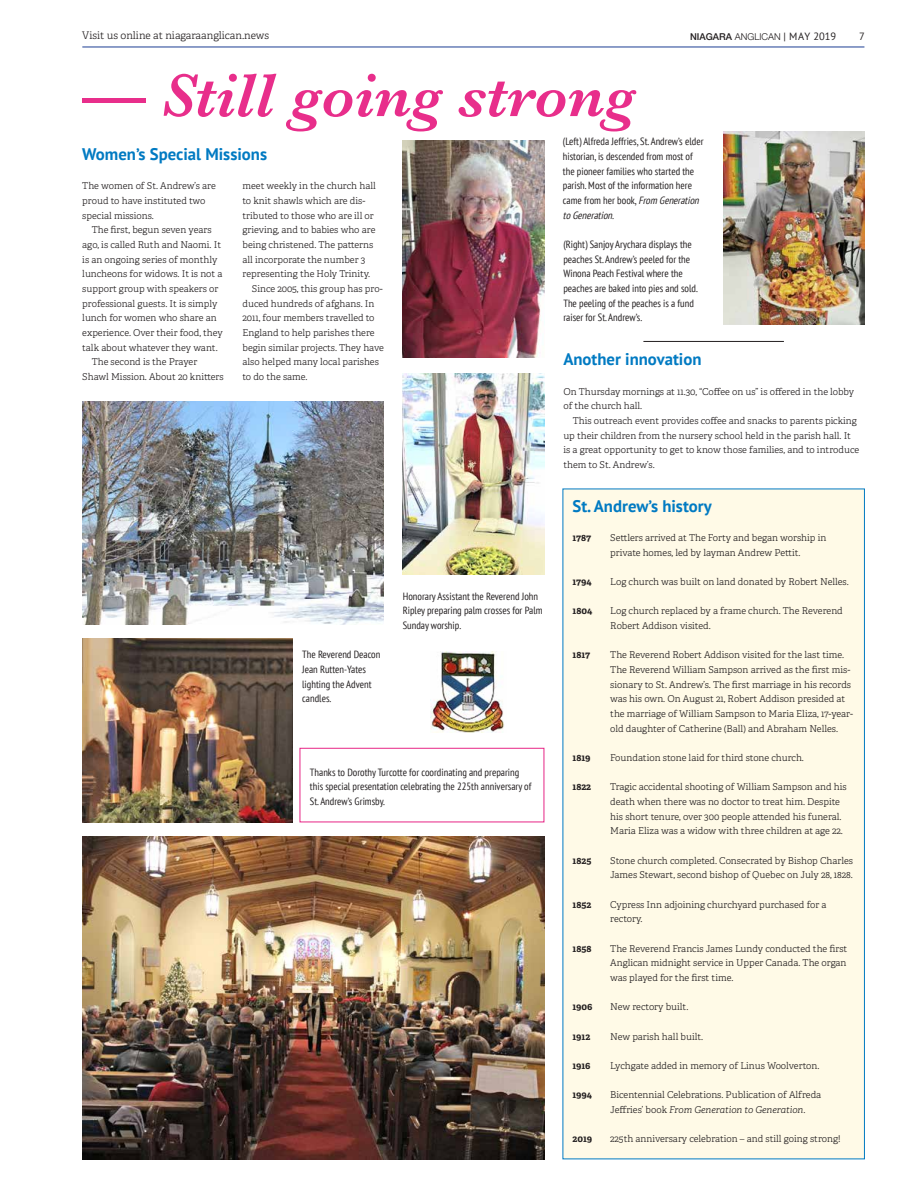
<style>
.page{position:relative;width:918px;height:1188px;background:#fff}
.page>*{position:absolute;margin:0;border:0;box-sizing:border-box;transform-origin:0 0}
.t1{font:italic 600 62.85px "Baskerville";color:#e82e8b}
.t2{font:700 16.8px "PT Sans";color:#007ac2}
.t3{font:condensed 10.5px/14.7px "PT Sans";color:#231f20}
.t4{font:300 10.5px "Adelle";color:#231f20}
.t5{font:10.5px "PT Sans";color:#231f20}
.t6{font:300 9.45px/14.7px "Adelle";color:#231f20}
.t7{font:700 9.45px "Adelle";letter-spacing:-.005em;color:#231f20}
.t8{font:300 9.45px "Helvetica Neue";color:#231f20}
.s1{font-weight:500}
.s2{font-family:"PT Sans";font-weight:400;font-size:10.5px}
.s3{font-style:italic}
</style>
<div class="page">
<hr style="left:82px;top:47px;width:782px;height:1px;background:#1c3e94">
<div style="left:563px;top:489px;width:301px;height:670px;background:#fffae7"></div>
<div style="left:299px;top:748px;width:245px;height:74px;border:1px solid #e82e8b"></div>
<img style="left:403px;top:374px;width:141px;height:201px">
<img style="left:82px;top:639px;width:211px;height:183px">
<img style="left:82px;top:836px;width:462px;height:323px">
<img style="left:403px;top:141px;width:141px;height:217px">
<img style="left:82px;top:402px;width:302px;height:223px">
<img style="left:723px;top:132px;width:142px;height:192px">
<img style="left:431px;top:652px;width:73px;height:81px">
<hr style="left:643px;top:341px;width:141px;height:1px;background:#231f20">
<p class="t4" style="left:82px;top:29px;width:188px">Visit us online at niagaraanglican.news</p>
<p class="t8" style="left:690px;top:31px;width:148px"><span class="s1">NIAGARA</span> ANGLICAN <span class="s2">| MAY 2019</span></p>
<p class="t5" style="left:859px;top:29px;width:7px">7</p>
<h1 class="t1" style="left:82px;top:59px;width:555px">— Still going strong</h1>
<h2 class="t2" style="left:82px;top:143px;width:186px">Women’s Special Missions</h2>
<p class="t6" style="left:82px;top:179px;width:135px">The women of St. Andrew’s are proud to have instituted two special missions.</p>
<p class="t6" style="left:92px;top:223px;width:121px">The first, begun seven years</p>
<p class="t6" style="left:82px;top:237px;width:140px">ago, is called Ruth and Naomi. It</p>
<p class="t6" style="left:82px;top:252px;width:137px">is an ongoing series of monthly</p>
<p class="t6" style="left:82px;top:267px;width:142px">luncheons for widows. It is not a</p>
<p class="t6" style="left:82px;top:281px;width:138px">support group with speakers or</p>
<p class="t6" style="left:82px;top:296px;width:137px">professional guests. It is simply</p>
<p class="t6" style="left:82px;top:311px;width:136px">lunch for women who share an</p>
<p class="t6" style="left:82px;top:325px;width:142px">experience. Over their food, they</p>
<p class="t6" style="left:82px;top:340px;width:137px">talk about whatever they want.</p>
<p class="t6" style="left:92px;top:355px;width:107px">The second is the Prayer</p>
<p class="t6" style="left:82px;top:369px;width:143px">Shawl Mission. About 20 knitters</p>
<p class="t3" style="left:563px;top:134px;width:142px">(Left) Alfreda Jeffries, St. Andrew’s elder historian, is descended from most of the pioneer families who started the parish. Most of the information here came from her book, <span class="s3">From Generation toGeneration.</span></p>
<p class="t6" style="left:243px;top:179px;width:135px">meet weekly in the church hall</p>
<p class="t6" style="left:243px;top:194px;width:124px">to knit shawls which are dis-</p>
<p class="t6" style="left:243px;top:208px;width:133px">tributed to those who are ill or</p>
<p class="t6" style="left:243px;top:223px;width:134px">grieving, and to babies who are</p>
<p class="t6" style="left:243px;top:238px;width:132px">being christened. The patterns</p>
<p class="t6" style="left:243px;top:252px;width:124px">all incorporate the number 3</p>
<p class="t6" style="left:243px;top:267px;width:129px">representing the Holy Trinity.</p>
<p class="t6" style="left:252px;top:282px;width:132px">Since 2005, this group has pro-</p>
<p class="t6" style="left:243px;top:296px;width:133px">duced hundreds of afghans. In</p>
<p class="t6" style="left:243px;top:311px;width:134px">2011, four members travelled to</p>
<p class="t6" style="left:243px;top:326px;width:134px">England to help parishes there</p>
<p class="t6" style="left:243px;top:340px;width:143px">begin similar projects. They have</p>
<p class="t6" style="left:243px;top:355px;width:138px">also helped many local parishes</p>
<p class="t6" style="left:243px;top:370px;width:67px">to do the same.</p>
<p class="t3" style="left:563px;top:237px;width:136px">(Right) Sanjoy Arychara displays the peaches St. Andrew’s peeled for the Winona Peach Festival where the peaches are baked into pies and sold.<br>The peeling of the peaches is a fund raiser for St. Andrew’s.</p>
<h2 class="t2" style="left:563px;top:348px;width:140px">Another innovation</h2>
<p class="t6" style="left:563px;top:384px;width:292px">On Thursday mornings at 11.30, “Coffee on us” is offered in the lobby of the church hall.</p>
<p class="t6" style="left:563px;top:413px;width:297px;text-indent:9px">This outreach event provides coffee and snacks to parents picking up their children from the nursery school held in the parish hall. It is a great opportunity to get to know those families, and to introduce them to St. Andrew’s.</p>
<h2 class="t2" style="left:573px;top:495px;width:141px">St. Andrew’s history</h2>
<p class="t7" style="left:573px;top:532px;width:20px">1787</p>
<p class="t6" style="left:610px;top:531px;width:218px">Settlers arrived at The Forty and began worship in private homes, led by layman Andrew Pettit.</p>
<p class="t7" style="left:573px;top:576px;width:20px">1794</p>
<p class="t6" style="left:610px;top:575px;width:240px">Log church was built on land donated by Robert Nelles.</p>
<p class="t7" style="left:573px;top:605px;width:21px">1804</p>
<p class="t6" style="left:610px;top:604px;width:234px">Log church replaced by a frame church. The Reverend<br>Robert Addison visited.</p>
<p class="t7" style="left:573px;top:649px;width:19px">1817</p>
<p class="t6" style="left:610px;top:648px;width:244px">The Reverend Robert Addison visited for the last time.<br>The Reverend William Sampson arrived as the first mis&shy;sionary to St. Andrew’s. The first marriage in his records was his own. On August 21, Robert Addison presided at the marriage of William Sampson to Maria Eliza, 17-year&shy;old daughter of Catherine (Ball) and Abraham Nelles.</p>
<p class="t7" style="left:573px;top:752px;width:19px">1819</p>
<p class="t6" style="left:610px;top:751px;width:195px">Foundation stone laid for third stone church.</p>
<p class="t7" style="left:573px;top:781px;width:20px">1822</p>
<p class="t6" style="left:610px;top:780px;width:238px">Tragic accidental shooting of William Sampson and his death when there was no doctor to treat him. Despite his short tenure, over 300 people attended his funeral.<br>Maria Eliza was a widow with three children at age 22.</p>
<p class="t7" style="left:573px;top:854px;width:20px">1825</p>
<p class="t6" style="left:610px;top:853px;width:244px">Stone church completed. Consecrated by Bishop Charles<br>James Stewart, second bishop of Quebec on July 28, 1828.</p>
<p class="t7" style="left:573px;top:898px;width:20px">1852</p>
<p class="t6" style="left:610px;top:897px;width:218px">Cypress Inn adjoining churchyard purchased for a rectory.</p>
<p class="t7" style="left:573px;top:942px;width:20px">1858</p>
<p class="t6" style="left:610px;top:941px;width:239px;text-align:justify">The Reverend Francis James Lundy conducted the first Anglican midnight service in Upper Canada. The organ was played for the first time.</p>
<p class="t7" style="left:573px;top:1001px;width:22px">1906</p>
<p class="t6" style="left:610px;top:1000px;width:80px">New rectory built.</p>
<p class="t7" style="left:573px;top:1030px;width:19px">1912</p>
<p class="t6" style="left:610px;top:1029px;width:94px">New parish hall built.</p>
<p class="t7" style="left:573px;top:1060px;width:20px">1916</p>
<p class="t6" style="left:610px;top:1058px;width:211px">Lychgate added in memory of Linus Woolverton.</p>
<p class="t7" style="left:573px;top:1089px;width:21px">1994</p>
<p class="t6" style="left:610px;top:1088px;width:212px">Bicentennial Celebrations. Publication of Alfreda<br>Jeffries’ book <span class="s3">From Generation to Generation</span>.</p>
<p class="t7" style="left:573px;top:1133px;width:21px">2019</p>
<p class="t6" style="left:610px;top:1132px;width:232px">225th anniversary celebration – and still going strong!</p>
<p class="t3" style="left:403px;top:589px;width:141px">Honorary Assistant the Reverend John<br>Ripley preparing palm crosses for Palm<br>Sunday worship.</p>
<p class="t3" style="left:302px;top:647px;width:80px">The Reverend Deacon<br>Jean Rutten-Yates lighting the Advent candles.</p>
<p class="t3" style="left:310px;top:764px;width:223px">Thanks to Dorothy Turcotte for coordinating and preparing this special presentation celebrating the 225th anniversary of<br>St. Andrew’s Grimsby.</p>
</div>
